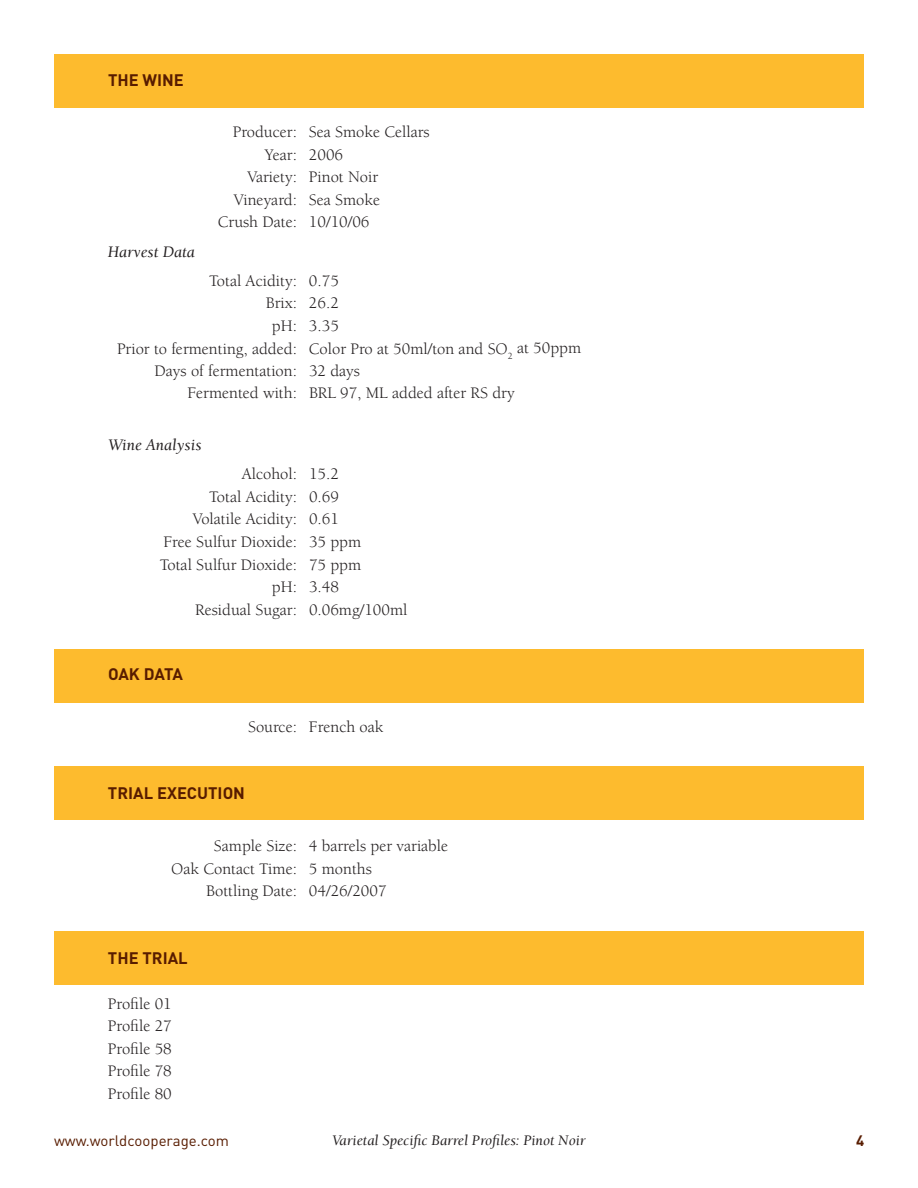
<style>
.page{position:relative;width:918px;height:1188px;background:#fff}
.page>*{position:absolute;margin:0;border:0;box-sizing:border-box;transform-origin:0 0}
.t1{font:16.5px/22.5px "Berkeley";color:#231f20;text-align:justify}
.t2{font:700 16.5px "DIN";color:#581c00}
.t3{font:italic 16.5px "Berkeley";color:#231f20}
.t4{font:italic 15px "Berkeley";color:#231f20}
.t5{font:15px "DIN";color:#581c00}
.t6{font:700 15px "DIN";color:#581c00}
</style>
<div class="page">
<div style="left:54px;top:932px;width:810px;height:54px;background:#fdbb2e"></div>
<div style="left:54px;top:766px;width:810px;height:54px;background:#fdbb2e"></div>
<div style="left:54px;top:649px;width:810px;height:54px;background:#fdbb2e"></div>
<div style="left:54px;top:54px;width:810px;height:54px;background:#fdbb2e"></div>
<p class="t2" style="left:108px;top:69px;width:77px">THE WINE</p>
<p class="t3" style="left:108px;top:243px;width:88px">Harvest Data</p>
<p class="t1" style="left:233px;top:121px;width:198px">Producer: Sea Smoke Cellars</p>
<p class="t1" style="left:265px;top:144px;width:80px">Year: 2006</p>
<p class="t1" style="left:247px;top:166px;width:132px">Variety: Pinot Noir</p>
<p class="t1" style="left:234px;top:189px;width:148px">Vineyard: Sea Smoke</p>
<p class="t1" style="left:218px;top:211px;width:153px">Crush Date: 10/10/06</p>
<p class="t1" style="left:209px;top:270px;width:131px">Total Acidity: 0.75</p>
<p class="t1" style="left:266px;top:292px;width:75px">Brix: 26.2</p>
<p class="t1" style="left:272px;top:315px;width:69px">pH: 3.35</p>
<p class="t1" style="left:117px;top:337px;width:466px">Prior to fermenting, added: Color Pro at 50ml/ton and SO<sub>2</sub> at 50ppm</p>
<p class="t1" style="left:155px;top:360px;width:207px">Days of fermentation: 32 days</p>
<p class="t1" style="left:187px;top:382px;width:329px">Fermented with: BRL 97, ML added after RS dry</p>
<p class="t3" style="left:108px;top:436px;width:95px">Wine Analysis</p>
<p class="t1" style="left:242px;top:463px;width:99px">Alcohol: 15.2</p>
<p class="t1" style="left:209px;top:486px;width:131px">Total Acidity: 0.69</p>
<p class="t1" style="left:193px;top:508px;width:148px">Volatile Acidity: 0.61</p>
<p class="t1" style="left:163px;top:531px;width:199px">Free Sulfur Dioxide: 35 ppm</p>
<p class="t1" style="left:160px;top:553px;width:203px">Total Sulfur Dioxide: 75 ppm</p>
<p class="t1" style="left:272px;top:576px;width:69px">pH: 3.48</p>
<p class="t1" style="left:195px;top:598px;width:214px">Residual Sugar: 0.06mg/100ml</p>
<p class="t2" style="left:108px;top:663px;width:76px">OAK DATA</p>
<p class="t1" style="left:248px;top:716px;width:137px">Source: French oak</p>
<p class="t2" style="left:108px;top:783px;width:139px">TRIAL EXECUTION</p>
<p class="t1" style="left:214px;top:835px;width:236px">Sample Size: 4 barrels per variable</p>
<p class="t1" style="left:171px;top:858px;width:202px">Oak Contact Time: 5 months</p>
<p class="t1" style="left:206px;top:880px;width:182px">Bottling Date: 04/26/2007</p>
<p class="t2" style="left:108px;top:947px;width:81px">THE TRIAL</p>
<p class="t1" style="left:108px;top:993px;width:65px">Profile 01<br>Profile 27<br>Profile 58<br>Profile 78<br>Profile 80</p>
<p class="t5" style="left:54px;top:1131px;width:177px">www.worldcooperage.com</p>
<p class="t4" style="left:332px;top:1133px;width:255px">Varietal Specific Barrel Profiles: Pinot Noir</p>
<p class="t6" style="left:856px;top:1131px;width:10px">4</p>
</div>
